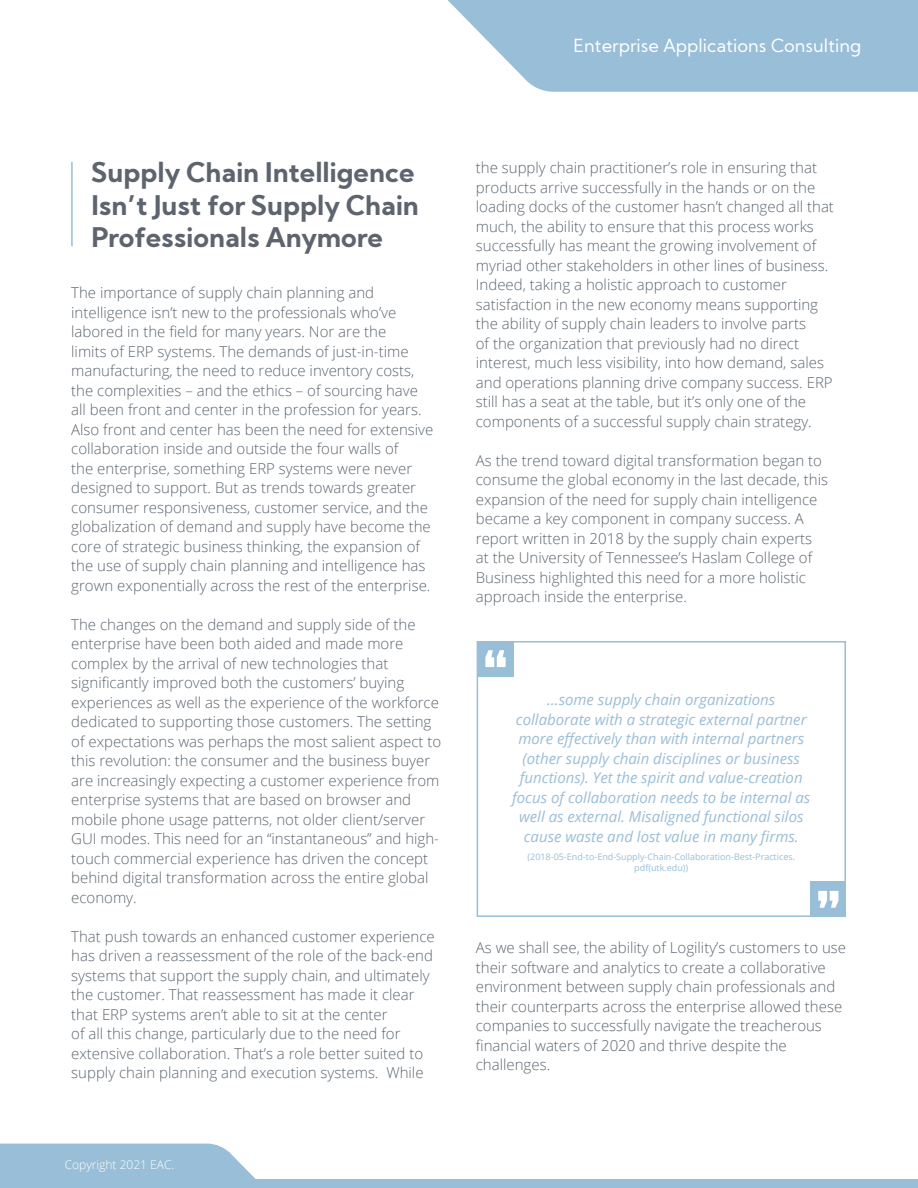
<style>
.page{position:relative;width:918px;height:1188px;background:#fff}
.page>*{position:absolute;margin:0;border:0;box-sizing:border-box;transform-origin:0 0}
.t1{font:700 27px/32.4px "Kumbh Sans";color:#5e646e}
.t2{font:18px "Kumbh Sans";color:#fff}
.t3{font:300 15px/19.5px "Open Sans";color:#5c6670}
.t4{font:italic 15px/19.5px "Open Sans";color:#99bed7;text-align:center}
.t5{font:300 12px "Open Sans";color:#fff}
.t6{font:9px/10.8px "Open Sans";color:#99bed7;text-align:center}
</style>
<div class="page">
<svg style="left:447px;top:0;width:471px;height:92px;background:#a3c4da"></svg>
<svg style="left:0;top:1144px;width:256px;height:35px;background:#a0c2d9"></svg>
<div style="left:0;top:1179px;width:918px;height:9px;background:#99bed7"></div>
<hr style="left:71px;top:162px;width:2px;height:84px;background:#99bed7">
<div style="left:477px;top:641px;width:369px;height:276px;border:2px solid #99bed7"></div>
<div style="left:478px;top:641px;width:35px;height:35px;background:#99bed7"></div>
<div style="left:811px;top:882px;width:35px;height:35px;background:#99bed7"></div>
<svg style="left:485px;top:650px;width:21px;height:17px"></svg>
<svg style="left:818px;top:891px;width:20px;height:17px"></svg>
<p class="t2" style="left:573px;top:34px;width:289px">Enterprise Applications Consulting</p>
<h1 class="t1" style="left:92px;top:156px;width:329px">Supply Chain Intelligence<br>Isn’t Just for Supply Chain<br>Professionals Anymore</h1>
<p class="t3" style="left:71px;top:283px;width:364px">The importance of supply chain planning and intelligence isn’t new to the professionals who’ve labored in the field for many years. Nor are the<br>limits of ERP systems. The demands of just-in-time manufacturing, the need to reduce inventory costs, the complexities – and the ethics – of sourcing have all been front and center in the profession for years.<br>Also front and center has been the need for extensive collaboration inside and outside the four walls of<br>the enterprise, something ERP systems were never designed to support. But as trends towards greater consumer responsiveness, customer service, and the globalization of demand and supply have become the core of strategic business thinking, the expansion of the use of supply chain planning and intelligence has grown exponentially across the rest of the enterprise.</p>
<p class="t3" style="left:71px;top:614px;width:372px">The changes on the demand and supply side of the enterprise have been both aided and made more complex by the arrival of new technologies that significantly improved both the customers’ buying experiences as well as the experience of the workforce dedicated to supporting those customers. The setting of expectations was perhaps the most salient aspect to this revolution: the consumer and the business buyer are increasingly expecting a customer experience from enterprise systems that are based on browser and mobile phone usage patterns, not older client/server GUI modes. This need for an “instantaneous” and high&shy;touch commercial experience has driven the concept behind digital transformation across the entire global economy.</p>
<p class="t3" style="left:71px;top:926px;width:365px">That push towards an enhanced customer experience has driven a reassessment of the role of the back-end systems that support the supply chain, and ultimately the customer. That reassessment has made it clear that ERP systems aren’t able to sit at the center<br>of all this change, particularly due to the need for extensive collaboration. That’s a role better suited to supply chain planning and execution systems. While</p>
<p class="t5" style="left:65px;top:1157px;width:111px">Copyright 2021 EAC.</p>
<p class="t3" style="left:476px;top:158px;width:360px">the supply chain practitioner’s role in ensuring that products arrive successfully in the hands or on the loading docks of the customer hasn’t changed all that much, the ability to ensure that this process works successfully has meant the growing involvement of myriad other stakeholders in other lines of business.<br>Indeed, taking a holistic approach to customer satisfaction in the new economy means supporting the ability of supply chain leaders to involve parts<br>of the organization that previously had no direct interest, much less visibility, into how demand, sales and operations planning drive company success. ERP still has a seat at the table, but it’s only one of the components of a successful supply chain strategy.</p>
<p class="t3" style="left:476px;top:450px;width:354px">As the trend toward digital transformation began to consume the global economy in the last decade, this expansion of the need for supply chain intelligence became a key component in company success. A report written in 2018 by the supply chain experts at the University of Tennessee’s Haslam College of Business highlighted this need for a more holistic approach inside the enterprise.</p>
<p class="t4" style="left:512px;top:690px;width:300px">…some supply chain organizations collaborate with a strategic external partner more effectively than with internal partners (other supply chain disciplines or business functions). Yet the spirit and value-creation focus of collaboration needs to be internal as well as external. Misaligned functional silos cause waste and lost value in many firms.</p>
<p class="t6" style="left:528px;top:851px;width:269px">(2018-05-End-to-End-Supply-Chain-Collaboration-Best-Practices. pdf(utk.edu))</p>
<p class="t3" style="left:476px;top:938px;width:372px">As we shall see, the ability of Logility’s customers to use their software and analytics to create a collaborative environment between supply chain professionals and their counterparts across the enterprise allowed these companies to successfully navigate the treacherous financial waters of 2020 and thrive despite the challenges.</p>
</div>
